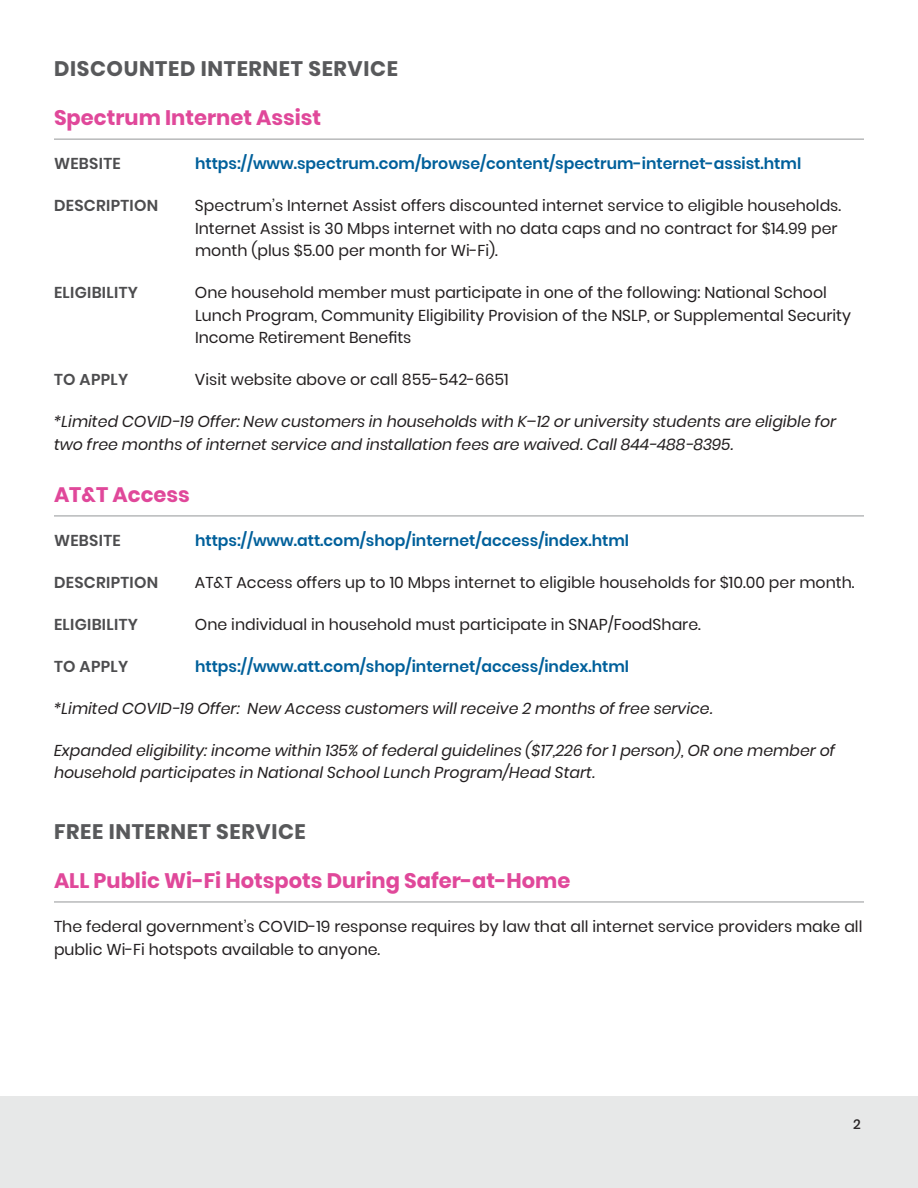
<style>
.page{position:relative;width:918px;height:1188px;background:#fff}
.page>*{position:absolute;margin:0;border:0;box-sizing:border-box;transform-origin:0 0}
.Body_Subhead_2{font:700 21px "Poppins";color:#e0489a}
.Body_Subhead_1{font:700 21px "Poppins";letter-spacing:.03em;color:#58595b}
.t1{font:15.75px/22.5px "Poppins";color:#231f20}
.t2{font:italic 15.75px/22.5px "Poppins";color:#231f20}
.t3{font:600 15.75px "Poppins";color:#00609b}
.t4{font:600 15.75px "Poppins";letter-spacing:.02em;color:#4d4d4f}
.t5{font:500 13.5px "Poppins";color:#231f20}
</style>
<div class="page">
<div style="left:0;top:1096px;width:918px;height:92px;background:#e7e8e8"></div>
<hr style="left:54px;top:139px;width:810px;height:1px;background:#949698">
<hr style="left:54px;top:516px;width:810px;height:1px;background:#949698">
<hr style="left:54px;top:902px;width:810px;height:1px;background:#949698">
<p class="Body_Subhead_1" style="left:54px;top:57px;width:346px">DISCOUNTED INTERNET SERVICE</p>
<p class="Body_Subhead_2" style="left:54px;top:106px;width:269px">Spectrum Internet Assist</p>
<p class="t4" style="left:54px;top:155px;width:68px">WEBSITE</p>
<p class="t3" style="left:195px;top:155px;width:608px">https://www.spectrum.com/browse/content/spectrum-internet-assist.html</p>
<p class="t4" style="left:54px;top:197px;width:106px">DESCRIPTION</p>
<p class="t1" style="left:195px;top:195px;width:648px">Spectrum’s Internet Assist offers discounted internet service to eligible households.<br>Internet Assist is 30 Mbps internet with no data caps and no contract for $14.99 per month (plus $5.00 per month for Wi-Fi).</p>
<p class="t4" style="left:54px;top:284px;width:85px">ELIGIBILITY</p>
<p class="t1" style="left:195px;top:282px;width:657px">One household member must participate in one of the following: National School<br>Lunch Program, Community Eligibility Provision of the NSLP, or Supplemental Security<br>Income Retirement Benefits</p>
<p class="t4" style="left:54px;top:371px;width:76px">TO APPLY</p>
<p class="t1" style="left:195px;top:368px;width:315px">Visit website above or call 855-542-6651</p>
<p class="t2" style="left:54px;top:410px;width:784px">*Limited COVID-19 Offer: New customers in households with K–12 or university students are eligible for two free months of internet service and installation fees are waived. Call 844-488-8395.</p>
<p class="Body_Subhead_2" style="left:54px;top:483px;width:137px">AT&amp;T Access</p>
<p class="t4" style="left:54px;top:532px;width:68px">WEBSITE</p>
<p class="t3" style="left:195px;top:532px;width:436px">https://www.att.com/shop/internet/access/index.html</p>
<p class="t4" style="left:54px;top:573px;width:106px">DESCRIPTION</p>
<p class="t1" style="left:195px;top:571px;width:661px">AT&amp;T Access offers up to 10 Mbps internet to eligible households for $10.00 per month.</p>
<p class="t4" style="left:54px;top:615px;width:85px">ELIGIBILITY</p>
<p class="t1" style="left:195px;top:613px;width:507px">One individual in household must participate in SNAP/FoodShare.</p>
<p class="t4" style="left:54px;top:657px;width:76px">TO APPLY</p>
<p class="t3" style="left:195px;top:657px;width:436px">https://www.att.com/shop/internet/access/index.html</p>
<p class="t2" style="left:54px;top:697px;width:660px">*Limited COVID-19 Offer: New Access customers will receive 2 months of free service.</p>
<p class="t2" style="left:54px;top:739px;width:783px">Expanded eligibility: income within 135% of federal guidelines ($17,226 for 1 person), OR one member of household participates in National School Lunch Program/Head Start.</p>
<p class="Body_Subhead_1" style="left:54px;top:819px;width:253px">FREE INTERNET SERVICE</p>
<p class="Body_Subhead_2" style="left:54px;top:869px;width:518px">ALL Public Wi-Fi Hotspots During Safer-at-Home</p>
<p class="t1" style="left:54px;top:916px;width:810px">The federal government’s COVID-19 response requires by law that all internet service providers make all public Wi-Fi hotspots available to anyone.</p>
<p class="t5" style="left:853px;top:1116px;width:9px">2</p>
</div>
